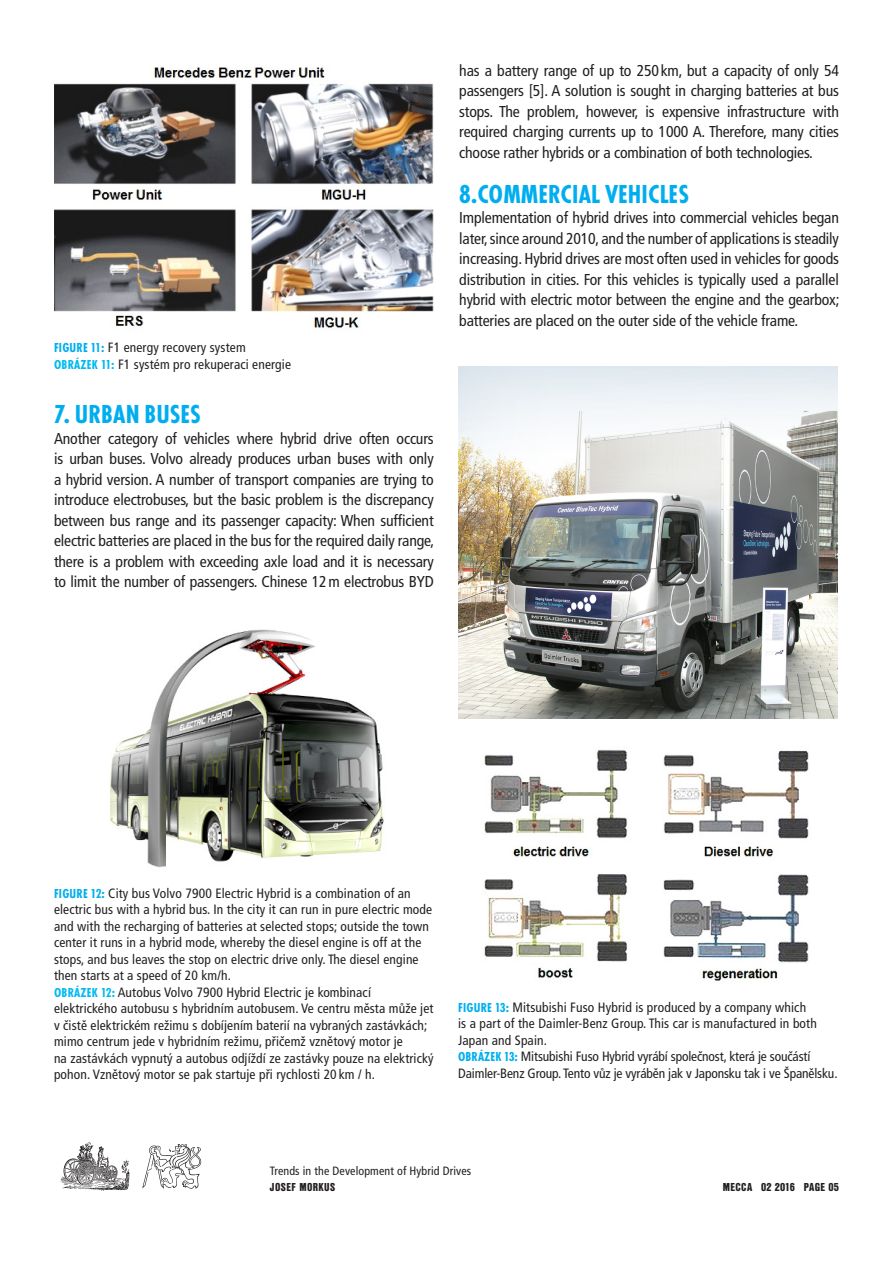
<style>
.page{position:relative;width:893px;height:1263px;background:#fff}
.page>*{position:absolute;margin:0;border:0;box-sizing:border-box;transform-origin:0 0}
._2-a-titulek{font:700 condensed 27px "Futura TOT";letter-spacing:.005em;color:#00aeef}
._3-TEXT{font:condensed 15.75px/20.4px "Frutiger CE";letter-spacing:-.01em;color:#231f20;text-align:justify}
._4b-popiska{font:condensed 13.5px/16.5px "Frutiger CE";letter-spacing:.01em;color:#231f20}
._4b-popiska-2{font:condensed 13.5px/16.5px "Frutiger CE";letter-spacing:-.01em;color:#231f20}
.t1{font:condensed 12px "Frutiger CE";letter-spacing:.01em;color:#231f20}
.t2{font:12px "Nimbus Sans DOT Blac Cond";letter-spacing:.025em;color:#231f20}
.s1{font-family:"Futura TOT";font-weight:700;color:#00aeef}
.s2{font-family:"Futura TOT";font-weight:700;color:#00baf1}
</style>
<div class="page">
<img style="left:60px;top:1142px;width:70px;height:49px">
<svg style="left:142px;top:1144px;width:59px;height:45px"></svg>
<img style="left:54px;top:67px;width:380px;height:262px">
<img style="left:110px;top:629px;width:274px;height:239px">
<img style="left:458px;top:366px;width:380px;height:352px">
<img style="left:484px;top:750px;width:325px;height:231px">
<p class="_4b-popiska" style="left:54px;top:340px;width:193px"><span class="s1">FIGURE 11:</span> F1 energy recovery system</p>
<p class="_4b-popiska" style="left:54px;top:356px;width:238px"><span class="s2">OBRÁZEK 11:</span> F1 systém pro rekuperaci energie</p>
<p class="_2-a-titulek" style="left:54px;top:399px;width:148px">7. URBAN BUSES</p>
<p class="_3-TEXT" style="left:54px;top:428px;width:382px">Another category of vehicles where hybrid drive often occurs is urban buses. Volvo already produces urban buses with only a hybrid version. A number of transport companies are trying to introduce electrobuses, but the basic problem is the discrepancy between bus range and its passenger capacity: When sufficient electric batteries are placed in the bus for the required daily range, there is a problem with exceeding axle load and it is necessary to limit the number of passengers. Chinese 12m electrobus BYD</p>
<p class="_3-TEXT" style="left:459px;top:60px;width:381px">has a battery range of up to 250km, but a capacity of only 54 passengers [5]. A solution is sought in charging batteries at bus stops. The problem, however, is expensive infrastructure with required charging currents up to 1000 A. Therefore, many cities choose rather hybrids or a combination of both technologies.</p>
<p class="_2-a-titulek" style="left:459px;top:178px;width:231px">8.COMMERCIAL VEHICLES</p>
<p class="_3-TEXT" style="left:459px;top:208px;width:382px">Implementation of hybrid drives into commercial vehicles began later, since around 2010, and the number of applications is steadily increasing. Hybrid drives are most often used in vehicles for goods distribution in cities. For this vehicles is typically used a parallel hybrid with electric motor between the engine and the gearbox; batteries are placed on the outer side of the vehicle frame.</p>
<p class="_4b-popiska" style="left:54px;top:885px;width:380px"><span class="s1">FIGURE 12:</span> City bus Volvo 7900 Electric Hybrid is a combination of an electric bus with a hybrid bus. In the city it can run in pure electric mode and with the recharging of batteries at selected stops; outside the town center it runs in a hybrid mode, whereby the diesel engine is off at the stops, and bus leaves the stop on electric drive only. The diesel engine then starts at a speed of 20 km/h.</p>
<p class="_4b-popiska" style="left:54px;top:984px;width:381px"><span class="s2">OBRÁZEK 12:</span> Autobus Volvo 7900 Hybrid Electric je kombinací elektrického autobusu s hybridním autobusem. Ve centru města může jet v čistě elektrickém režimu s dobíjením baterií na vybraných zastávkách; mimo centrum jede v hybridním režimu, přičemž vznětový motor je<br>na zastávkách vypnutý a autobus odjíždí ze zastávky pouze na elektrický pohon. Vznětový motor se pak startuje při rychlosti 20 km / h.</p>
<p class="_4b-popiska" style="left:458px;top:999px;width:360px"><span class="s1">FIGURE 13:</span> Mitsubishi Fuso Hybrid is produced by a company which is a part of the Daimler-Benz Group. This car is manufactured in both<br>Japan and Spain.</p>
<p class="_4b-popiska-2" style="left:458px;top:1049px;width:381px"><span class="s1">OBRÁZEK 13:</span> Mitsubishi Fuso Hybrid vyrábí společnost, která je součástí<br>Daimler-Benz Group. Tento vůz je vyráběn jak v Japonsku tak i ve Španělsku.</p>
<p class="t1" style="left:270px;top:1164px;width:203px">Trends in the Development of Hybrid Drives</p>
<p class="t2" style="left:270px;top:1180px;width:44px">JOSEF MORKUS</p>
<p class="t2" style="left:723px;top:1180px;width:118px">MECCA 02 2016 PAGE 05</p>
</div>
